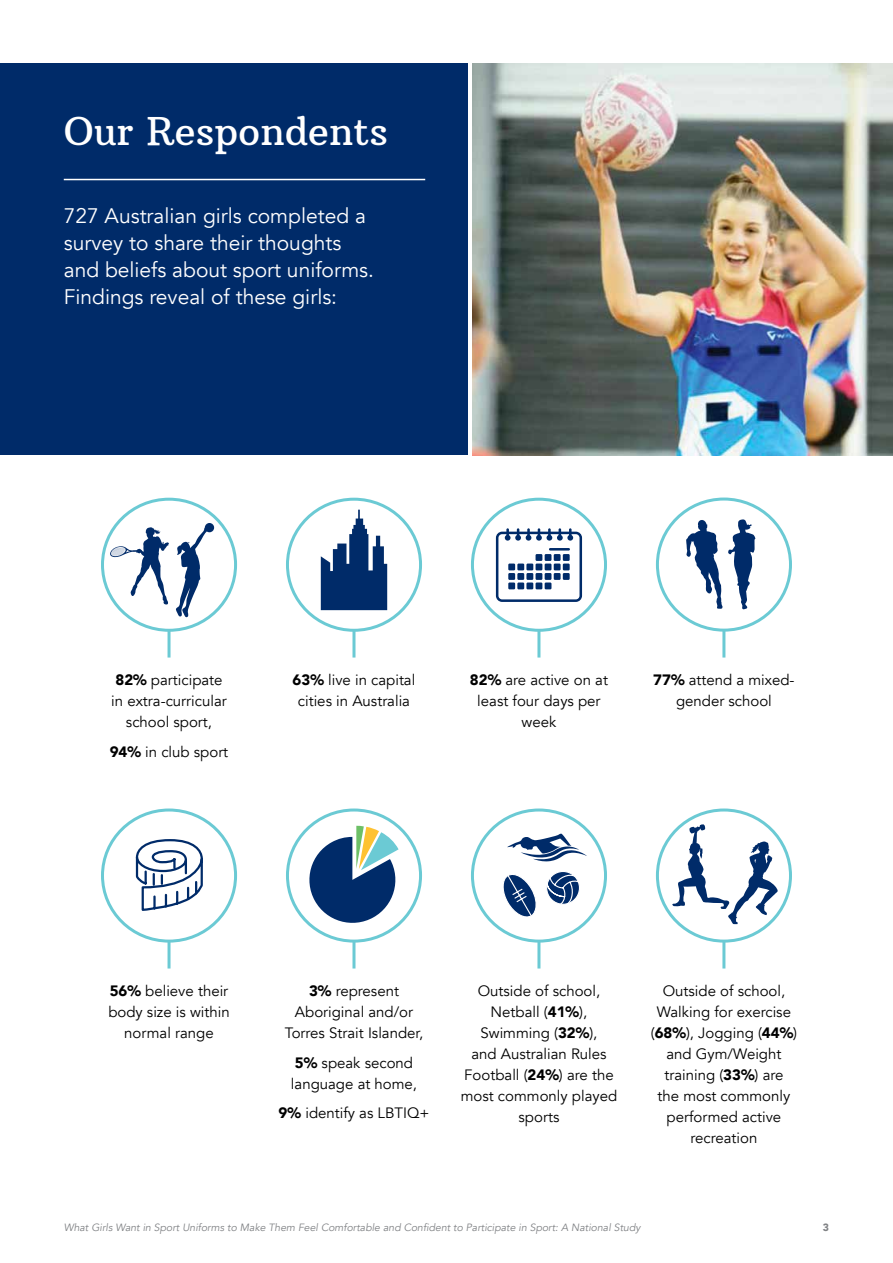
<style>
.page{position:relative;width:893px;height:1263px;background:#fff}
.page>*{position:absolute;margin:0;border:0;box-sizing:border-box;transform-origin:0 0}
.t1{font:39px "Arbutus Slab";color:#fff}
.t2{font:21px/27px "Avenir";color:#fff}
.t3{font:15px/21px "Avenir";color:#000;text-align:center}
.t4{font:italic 10.5px "Avenir";color:#808285}
.t5{font:900 10.5px "Avenir";color:#808285}
.s1{font-weight:900}
</style>
<div class="page">
<div style="left:101px;top:808px;width:136px;height:134px;border:3px solid #6bcad4;border-radius:50%"></div>
<hr style="left:168px;top:942px;width:3px;height:26px;background:#6bcad4">
<div style="left:286px;top:808px;width:136px;height:134px;border:3px solid #6bcad4;border-radius:50%"></div>
<hr style="left:352px;top:942px;width:3px;height:26px;background:#6bcad4">
<div style="left:471px;top:808px;width:136px;height:134px;border:3px solid #6bcad4;border-radius:50%"></div>
<hr style="left:537px;top:942px;width:3px;height:26px;background:#6bcad4">
<div style="left:656px;top:808px;width:136px;height:134px;border:3px solid #6bcad4;border-radius:50%"></div>
<hr style="left:722px;top:942px;width:3px;height:26px;background:#6bcad4">
<div style="left:0;top:64px;width:468px;height:391px;background:#002b69"></div>
<img style="left:472px;top:64px;width:421px;height:391px">
<hr style="left:64px;top:179px;width:361px;height:1px;background:#fff">
<div style="left:471px;top:498px;width:136px;height:134px;border:3px solid #6bcad4;border-radius:50%"></div>
<hr style="left:537px;top:631px;width:3px;height:26px;background:#6bcad4">
<svg style="left:496px;top:528px;width:86px;height:74px"></svg>
<div style="left:536px;top:554px;width:6px;height:7px;background:#002b69"></div>
<div style="left:545px;top:554px;width:6px;height:7px;background:#002b69"></div>
<div style="left:554px;top:554px;width:7px;height:7px;background:#002b69"></div>
<div style="left:563px;top:554px;width:7px;height:7px;background:#002b69"></div>
<div style="left:508px;top:563px;width:7px;height:7px;background:#002b69"></div>
<div style="left:517px;top:563px;width:7px;height:7px;background:#002b69"></div>
<div style="left:526px;top:563px;width:7px;height:7px;background:#002b69"></div>
<div style="left:536px;top:563px;width:6px;height:7px;background:#002b69"></div>
<div style="left:545px;top:563px;width:6px;height:7px;background:#002b69"></div>
<div style="left:554px;top:563px;width:7px;height:7px;background:#002b69"></div>
<div style="left:563px;top:563px;width:7px;height:7px;background:#002b69"></div>
<div style="left:508px;top:573px;width:7px;height:7px;background:#002b69"></div>
<div style="left:517px;top:573px;width:7px;height:7px;background:#002b69"></div>
<div style="left:526px;top:573px;width:7px;height:7px;background:#002b69"></div>
<div style="left:536px;top:573px;width:6px;height:7px;background:#002b69"></div>
<div style="left:545px;top:573px;width:6px;height:7px;background:#002b69"></div>
<div style="left:554px;top:573px;width:7px;height:7px;background:#002b69"></div>
<div style="left:563px;top:573px;width:7px;height:7px;background:#002b69"></div>
<div style="left:508px;top:582px;width:7px;height:7px;background:#002b69"></div>
<div style="left:517px;top:582px;width:7px;height:7px;background:#002b69"></div>
<div style="left:526px;top:582px;width:7px;height:7px;background:#002b69"></div>
<div style="left:536px;top:582px;width:6px;height:7px;background:#002b69"></div>
<div style="left:545px;top:582px;width:6px;height:7px;background:#002b69"></div>
<hr style="left:549px;top:548px;width:21px;height:2px;background:#002b69">
<svg style="left:303px;top:826px;width:98px;height:103px"></svg>
<div style="left:286px;top:498px;width:136px;height:134px;border:3px solid #6bcad4;border-radius:50%"></div>
<hr style="left:352px;top:631px;width:3px;height:26px;background:#6bcad4">
<svg style="left:321px;top:510px;width:66px;height:100px"></svg>
<svg style="left:503px;top:874px;width:33px;height:43px"></svg>
<div style="left:546px;top:871px;width:34px;height:34px;border:1px solid #fff;border-radius:50%"></div>
<svg style="left:546px;top:873px;width:34px;height:32px"></svg>
<svg style="left:135px;top:839px;width:68px;height:72px"></svg>
<div style="left:656px;top:497px;width:136px;height:135px;border:3px solid #6bcad4;border-radius:50%"></div>
<hr style="left:722px;top:631px;width:3px;height:26px;background:#6bcad4">
<svg style="left:686px;top:519px;width:69px;height:90px"></svg>
<div style="left:101px;top:498px;width:136px;height:134px;border:3px solid #6bcad4;border-radius:50%"></div>
<hr style="left:168px;top:631px;width:3px;height:26px;background:#6bcad4">
<svg style="left:176px;top:523px;width:38px;height:95px"></svg>
<svg style="left:109px;top:527px;width:60px;height:78px"></svg>
<svg style="left:672px;top:824px;width:106px;height:100px"></svg>
<svg style="left:507px;top:833px;width:80px;height:29px"></svg>
<h1 class="t1" style="left:64px;top:106px;width:326px">Our Respondents</h1>
<h2 class="t2" style="left:64px;top:202px;width:312px">727 Australian girls completed a survey to share their thoughts and beliefs about sport uniforms.<br>Findings reveal of these girls:</h2>
<p class="t3" style="left:111px;top:670px;width:117px"><span class="s1">82%</span> participate in extra-curricular school sport,</p>
<p class="t3" style="left:110px;top:741px;width:120px"><span class="s1">94%</span> in club sport</p>
<p class="t3" style="left:293px;top:670px;width:124px"><span class="s1">63%</span> live in capital cities in Australia</p>
<p class="t3" style="left:470px;top:670px;width:140px"><span class="s1">82%</span> are active on at least four days per week</p>
<p class="t3" style="left:653px;top:670px;width:143px"><span class="s1">77%</span> attend a mixed&shy;gender school</p>
<p class="t3" style="left:108px;top:981px;width:123px"><span class="s1">56%</span> believe their body size is within normal range</p>
<p class="t3" style="left:285px;top:981px;width:140px"><span class="s1">3%</span> represent<br>Aboriginal and/or<br>Torres Strait Islander,</p>
<p class="t3" style="left:291px;top:1052px;width:128px;text-align:left"><span class="s1">5%</span> speak second language at home,</p>
<p class="t3" style="left:278px;top:1103px;width:153px"><span class="s1">9%</span> identify as LBTIQ+</p>
<p class="t3" style="left:461px;top:981px;width:158px">Outside of school,<br>Netball (<span class="s1">41%</span>),<br>Swimming (<span class="s1">32%</span>),<br>and Australian Rules<br>Football (<span class="s1">24%</span>) are the most commonly played sports</p>
<p class="t3" style="left:651px;top:981px;width:148px">Outside of school,<br>Walking for exercise (<span class="s1">68%</span>), Jogging (<span class="s1">44%</span>) and Gym/Weight training (<span class="s1">33%</span>) are<br>the most commonly performed active recreation</p>
<p class="t4" style="left:64px;top:1221px;width:578px">What Girls Want in Sport Uniforms to Make Them Feel Comfortable and Confident to Participate in Sport: A National Study</p>
<p class="t5" style="left:823px;top:1218px;width:8px">3</p>
</div>
